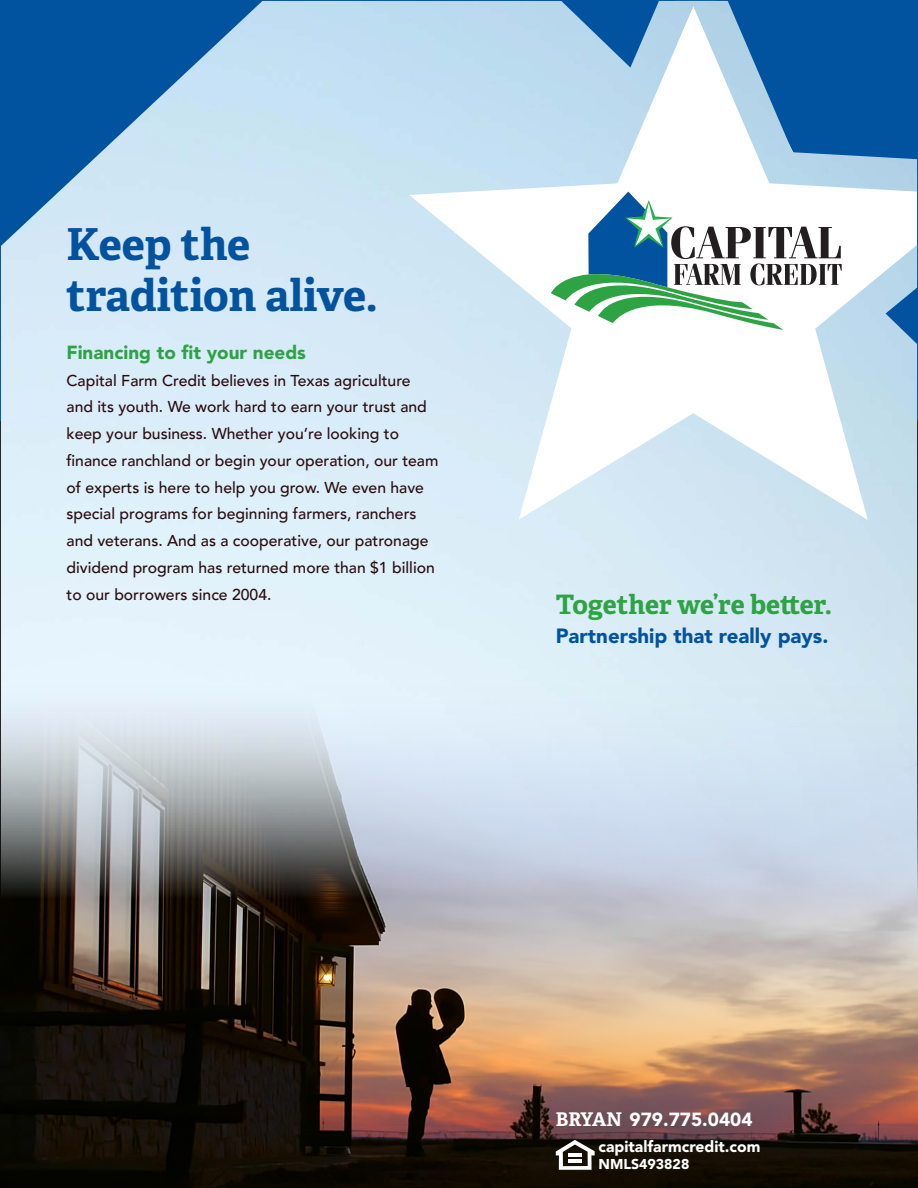
<style>
.page{position:relative;width:918px;height:1188px;background:#fff}
.page>*{position:absolute;margin:0;border:0;box-sizing:border-box;transform-origin:0 0}
.t1{font:700 44.1px/50.4px "Adelle PE";letter-spacing:-.005em;color:#0153a0}
.t2{font:700 26.7px "Adelle PE";letter-spacing:-.005em;color:#2da343}
.t3{font:900 20.4px "Avenir LT Std";color:#0153a0}
.t4{font:900 18.9px "Avenir LT Std";color:#2da343}
.t5{font:900 18.9px "Avenir LT Std";color:#fff}
.t6{font:500 15.75px/26.7px "Avenir LT Pro";color:#290c0e}
.t7{font:900 15.75px "Avenir LT Std";color:#fff}
.t8{font:900 14.1px "Avenir LT Std";color:#fff}
.s1{font-family:"Adelle PE";font-weight:700}
</style>
<div class="page">
<svg style="left:0;top:1041px;width:918px;height:147px;background:#4a3124"></svg>
<img style="left:0;top:0;width:918px;height:1041px">
<svg style="left:551px;top:192px;width:291px;height:138px"></svg>
<svg style="left:556px;top:1140px;width:39px;height:30px"></svg>
<img style="left:263px;top:0;width:464px;height:1px">
<img style="left:917px;top:159px;width:1px;height:882px">
<img style="left:0;top:247px;width:1px;height:794px">
<p class="t1" style="left:67px;top:218px;width:313px">Keep the tradition alive.</p>
<p class="t4" style="left:67px;top:341px;width:241px">Financing to fit your needs</p>
<p class="t6" style="left:67px;top:367px;width:373px">Capital Farm Credit believes in Texas agriculture and its youth. We work hard to earn your trust and keep your business. Whether you’re looking to finance ranchland or begin your operation, our team of experts is here to help you grow. We even have special programs for beginning farmers, ranchers and veterans. And as a cooperative, our patronage dividend program has returned more than $1 billion to our borrowers since 2004.</p>
<p class="t2" style="left:556px;top:585px;width:278px">Together we’re better.</p>
<p class="t3" style="left:556px;top:623px;width:274px">Partnership that really pays.</p>
<p class="t5" style="left:556px;top:1108px;width:198px"><span class="s1">BRYAN</span> 979.775.0404</p>
<p class="t7" style="left:598px;top:1137px;width:163px">capitalfarmcredit.com</p>
<p class="t8" style="left:598px;top:1155px;width:92px">NMLS493828</p>
</div>
